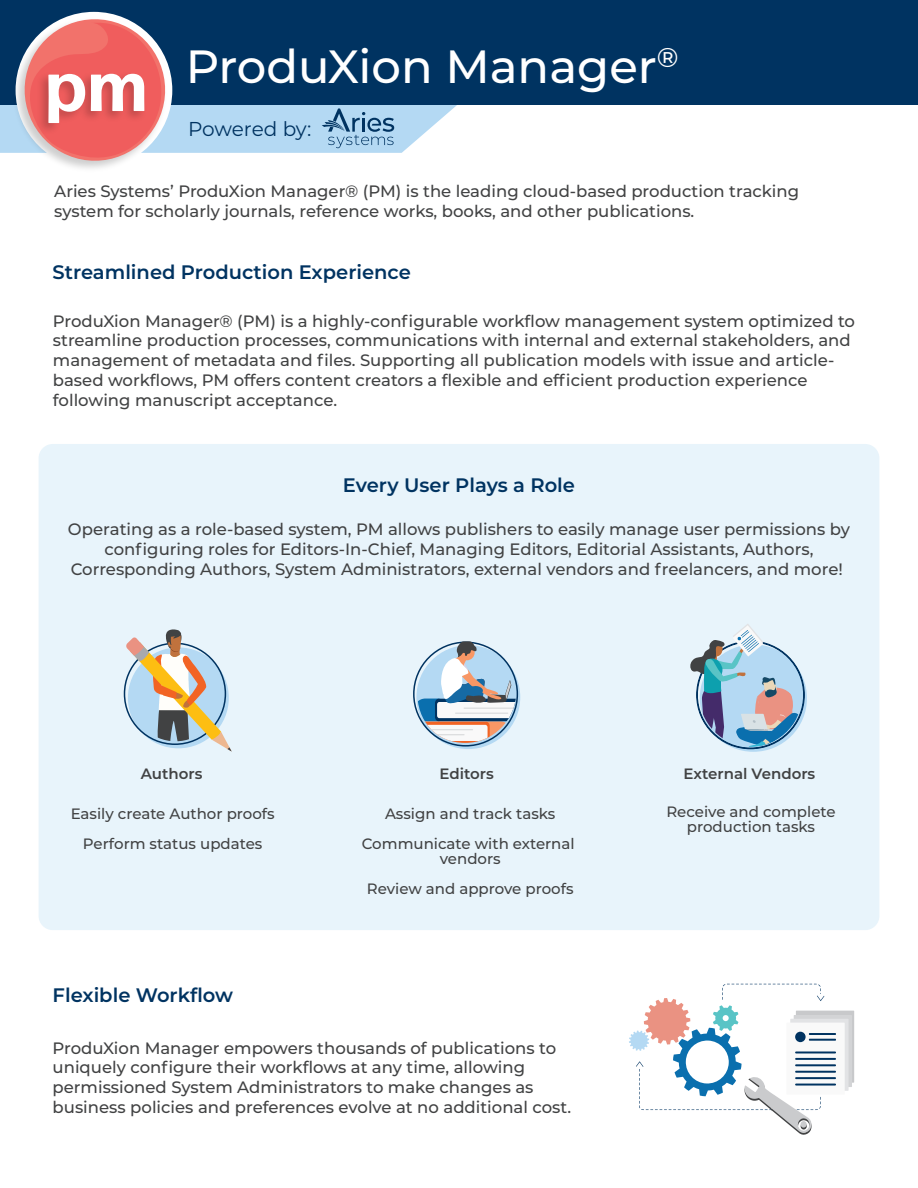
<style>
.page{position:relative;width:918px;height:1188px;background:#fff}
.page>*{position:absolute;margin:0;border:0;box-sizing:border-box;transform-origin:0 0}
.t1{font:500 46.5px "Montserrat";color:#fff}
.t2{font:20.1px "Montserrat";letter-spacing:-.015em;color:#003361}
.t3{font:600 19.5px "Montserrat";color:#003361}
.t4{font:500 16.5px/19.8px "Montserrat";color:#414243}
.t5{font:500 15px/30px "Montserrat";color:#414243;text-align:center}
.t6{font:600 15px "Montserrat";color:#414243}
</style>
<div class="page">
<div style="left:39px;top:444px;width:840px;height:486px;background:#e8f4fb;border-radius:14px"></div>
<svg style="left:0;top:105px;width:457px;height:48px;background:#bdddf4"></svg>
<div style="left:0;top:0;width:918px;height:105px;background:#003361"></div>
<svg style="left:126px;top:629px;width:106px;height:123px"></svg>
<svg style="left:416px;top:641px;width:100px;height:102px"></svg>
<svg style="left:322px;top:109px;width:72px;height:39px;background:#8eb6d4"></svg>
<div style="left:796px;top:1011px;width:58px;height:72px;background:#c8c9cb"></div>
<div style="left:794px;top:1015px;width:58px;height:72px;background:#d3d4d6"></div>
<div style="left:790px;top:1019px;width:59px;height:72px;background:#e2e3e5"></div>
<div style="left:786px;top:1023px;width:59px;height:72px;background:#f9f9f9"></div>
<hr style="left:795px;top:1051px;width:41px;height:2px;background:#003361">
<hr style="left:809px;top:1033px;width:27px;height:2px;background:#003361">
<hr style="left:809px;top:1039px;width:27px;height:2px;background:#003361">
<hr style="left:795px;top:1058px;width:41px;height:2px;background:#003361">
<hr style="left:795px;top:1064px;width:41px;height:2px;background:#003361">
<hr style="left:795px;top:1071px;width:41px;height:2px;background:#003361">
<hr style="left:795px;top:1077px;width:41px;height:2px;background:#003361">
<hr style="left:795px;top:1084px;width:41px;height:2px;background:#003361">
<svg style="left:629px;top:984px;width:195px;height:151px"></svg>
<div style="left:800px;top:1121px;width:7px;height:7px;background:#cacbcd;border-radius:50%"></div>
<img style="left:10px;top:105px;width:5px;height:48px">
<svg style="left:15px;top:11px;width:175px;height:158px"></svg>
<svg style="left:690px;top:624px;width:115px;height:126px"></svg>
<h1 class="t1" style="left:186px;top:34px;width:495px">ProduXion Manager<sup>®</sup></h1>
<p class="t2" style="left:188px;top:115px;width:125px">Powered by:</p>
<p class="t4" style="left:54px;top:180px;width:746px">Aries Systems’ ProduXion Manager® (PM) is the leading cloud-based production tracking system for scholarly journals, reference works, books, and other publications.</p>
<p class="t3" style="left:53px;top:258px;width:360px">Streamlined Production Experience</p>
<p class="t4" style="left:53px;top:310px;width:804px">ProduXion Manager® (PM) is a highly-configurable workflow management system optimized to streamline production processes, communications with internal and external stakeholders, and management of metadata and files. Supporting all publication models with issue and article&shy;based workflows, PM offers content creators a flexible and efficient production experience following manuscript acceptance.</p>
<p class="t3" style="left:343px;top:471px;width:234px">Every User Plays a Role</p>
<p class="t4" style="left:68px;top:519px;width:784px;text-align:center">Operating as a role-based system, PM allows publishers to easily manage user permissions by configuring roles for Editors-In-Chief, Managing Editors, Editorial Assistants, Authors,<br>Corresponding Authors, System Administrators, external vendors and freelancers, and more!</p>
<p class="t6" style="left:141px;top:763px;width:63px">Authors</p>
<p class="t6" style="left:439px;top:763px;width:56px">Editors</p>
<p class="t6" style="left:684px;top:763px;width:133px">External Vendors</p>
<p class="t5" style="left:71px;top:798px;width:206px">Easily create Author proofs<br>Perform status updates</p>
<p class="t5" style="left:362px;top:798px;width:214px">Assign and track tasks<br>Communicate with external</p>
<p class="t5" style="left:367px;top:843px;width:208px">vendors<br>Review and approve proofs</p>
<p class="t3" style="left:53px;top:981px;width:182px">Flexible Workflow</p>
<p class="t4" style="left:53px;top:1037px;width:520px">ProduXion Manager empowers thousands of publications to uniquely configure their workflows at any time, allowing permissioned System Administrators to make changes as business policies and preferences evolve at no additional cost.</p>
<p class="t5" style="left:666px;top:804px;width:171px;line-height:15px">Receive and complete production tasks</p>
</div>
